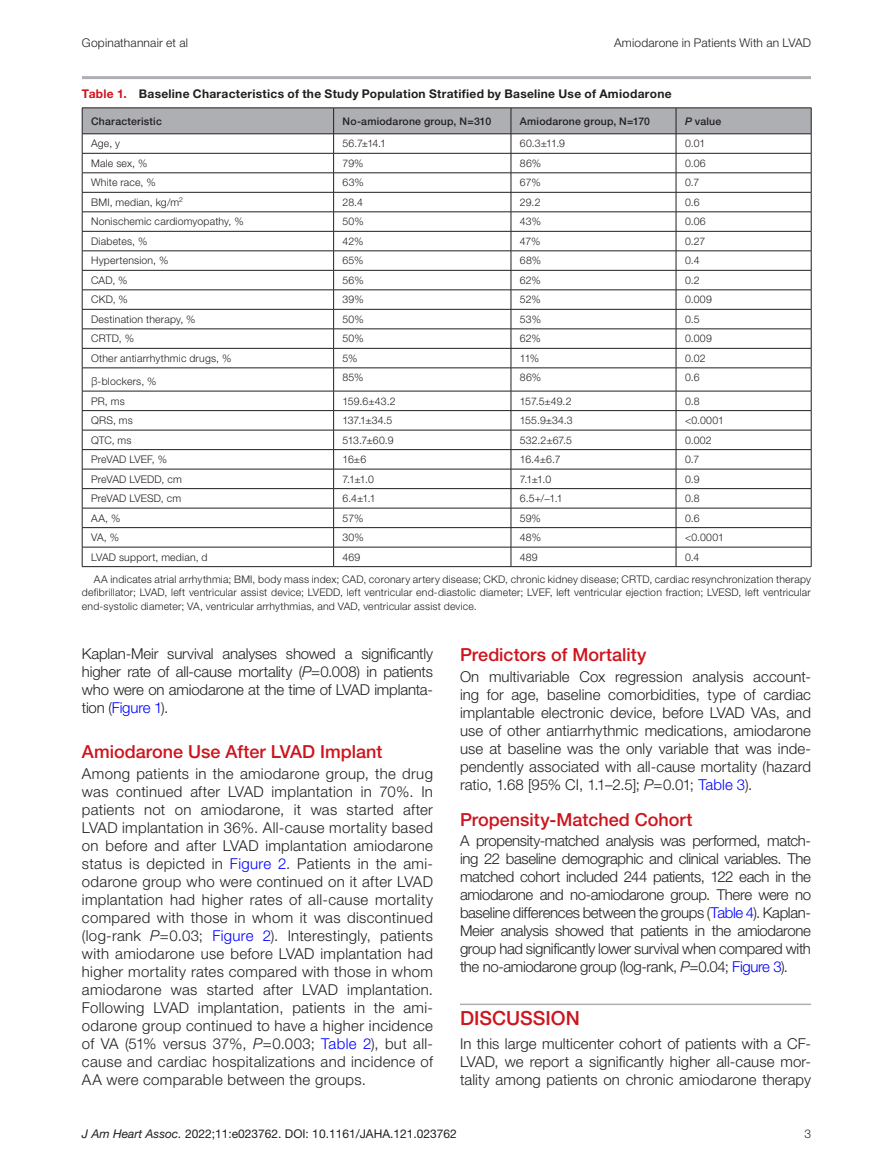
<style>
.page{position:relative;width:893px;height:1174px;background:#fff}
.page>*{position:absolute;margin:0;border:0;box-sizing:border-box;transform-origin:0 0}
.t1{font:500 19.5px "Helvetica Neue LT Std";color:#cd151d}
.t2{font:500 18px "Helvetica Neue LT Std";color:#cd151d}
.t3{font:300 15px/18px "Helvetica Neue LT Std";letter-spacing:.005em;color:#231f20;text-align:justify}
.t4{font:700 12px "Helvetica Neue LT Std";letter-spacing:.025em;color:#231f20}
.t5{font:12px "Helvetica Neue LT Std";color:#231f20}
.t6{font:300 12px "Helvetica Neue LT Std";letter-spacing:.015em;color:#231f20}
.t7{font:300 10.5px/21.9px "Helvetica Neue LT Std";letter-spacing:.02em;color:#231f20}
.t8{font:500 10.5px "Helvetica Neue LT Std";letter-spacing:.02em;color:#231f20}
.s1{color:#cd151d}
.s2{font-style:italic}
.s3{font-family:"Noto Sans"}
.s4{color:#00f}
</style>
<div class="page">
<hr style="left:460px;top:1003px;width:351px;height:2px;background:#aeafb3">
<hr style="left:82px;top:566px;width:252px;height:1px;background:#231f20">
<hr style="left:334px;top:566px;width:177px;height:1px;background:#231f20">
<hr style="left:511px;top:566px;width:165px;height:1px;background:#231f20">
<svg style="left:82px;top:108px;width:730px;height:458px"></svg>
<hr style="left:676px;top:566px;width:135px;height:1px;background:#231f20">
<hr style="left:82px;top:76px;width:729px;height:3px;background:#aeafb3">
<p class="t6" style="left:82px;top:35px;width:108px">Gopinathannair et al</p>
<p class="t6" style="left:614px;top:35px;width:198px">Amiodarone in Patients With an LVAD</p>
<p class="t4" style="left:82px;top:86px;width:591px"><span class="s1">Table 1.</span> Baseline Characteristics of the Study Population Stratified by Baseline Use of Amiodarone</p>
<p class="t8" style="left:91px;top:115px;width:72px">Characteristic</p>
<p class="t8" style="left:343px;top:115px;width:150px">No-amiodarone group, N=310</p>
<p class="t8" style="left:520px;top:115px;width:132px">Amiodarone group, N=170</p>
<p class="t8" style="left:685px;top:115px;width:38px"><span class="s2">P</span> value</p>
<p class="t7" style="left:91px;top:132px;width:30px">Age, y</p>
<p class="t7" style="left:343px;top:132px;width:45px">56.7±14.1</p>
<p class="t7" style="left:520px;top:132px;width:47px">60.3±11.9</p>
<p class="t7" style="left:685px;top:132px;width:22px">0.01</p>
<p class="t7" style="left:91px;top:152px;width:58px">Male sex, %</p>
<p class="t7" style="left:343px;top:152px;width:22px">79%</p>
<p class="t7" style="left:520px;top:152px;width:23px">86%</p>
<p class="t7" style="left:685px;top:152px;width:22px">0.06</p>
<p class="t7" style="left:91px;top:171px;width:66px">White race, %</p>
<p class="t7" style="left:343px;top:171px;width:23px">63%</p>
<p class="t7" style="left:520px;top:171px;width:22px">67%</p>
<p class="t7" style="left:685px;top:171px;width:16px">0.7</p>
<p class="t7" style="left:91px;top:191px;width:93px">BMI, median, kg/m<sup>2</sup></p>
<p class="t7" style="left:343px;top:191px;width:22px">28.4</p>
<p class="t7" style="left:520px;top:191px;width:22px">29.2</p>
<p class="t7" style="left:685px;top:191px;width:16px">0.6</p>
<p class="t7" style="left:91px;top:210px;width:154px">Nonischemic cardiomyopathy, %</p>
<p class="t7" style="left:343px;top:210px;width:23px">50%</p>
<p class="t7" style="left:520px;top:210px;width:23px">43%</p>
<p class="t7" style="left:685px;top:210px;width:22px">0.06</p>
<p class="t7" style="left:91px;top:230px;width:58px">Diabetes, %</p>
<p class="t7" style="left:343px;top:230px;width:22px">42%</p>
<p class="t7" style="left:520px;top:230px;width:22px">47%</p>
<p class="t7" style="left:685px;top:230px;width:22px">0.27</p>
<p class="t7" style="left:91px;top:249px;width:79px">Hypertension, %</p>
<p class="t7" style="left:343px;top:249px;width:22px">65%</p>
<p class="t7" style="left:520px;top:249px;width:23px">68%</p>
<p class="t7" style="left:685px;top:249px;width:16px">0.4</p>
<p class="t7" style="left:91px;top:269px;width:38px">CAD, %</p>
<p class="t7" style="left:343px;top:269px;width:23px">56%</p>
<p class="t7" style="left:520px;top:269px;width:22px">62%</p>
<p class="t7" style="left:685px;top:269px;width:16px">0.2</p>
<p class="t7" style="left:91px;top:288px;width:38px">CKD, %</p>
<p class="t7" style="left:343px;top:288px;width:23px">39%</p>
<p class="t7" style="left:520px;top:288px;width:22px">52%</p>
<p class="t7" style="left:685px;top:288px;width:28px">0.009</p>
<p class="t7" style="left:91px;top:308px;width:106px">Destination therapy, %</p>
<p class="t7" style="left:343px;top:308px;width:23px">50%</p>
<p class="t7" style="left:520px;top:308px;width:23px">53%</p>
<p class="t7" style="left:685px;top:308px;width:16px">0.5</p>
<p class="t7" style="left:91px;top:327px;width:44px">CRTD, %</p>
<p class="t7" style="left:343px;top:327px;width:23px">50%</p>
<p class="t7" style="left:520px;top:327px;width:22px">62%</p>
<p class="t7" style="left:685px;top:327px;width:28px">0.009</p>
<p class="t7" style="left:91px;top:347px;width:142px">Other antiarrhythmic drugs, %</p>
<p class="t7" style="left:343px;top:347px;width:16px">5%</p>
<p class="t7" style="left:520px;top:347px;width:21px">11%</p>
<p class="t7" style="left:685px;top:347px;width:22px">0.02</p>
<p class="t7" style="left:91px;top:370px;width:67px"><span class="s3">β</span>-blockers, %</p>
<p class="t7" style="left:343px;top:366px;width:22px">85%</p>
<p class="t7" style="left:520px;top:366px;width:23px">86%</p>
<p class="t7" style="left:685px;top:366px;width:16px">0.6</p>
<p class="t7" style="left:91px;top:390px;width:35px">PR, ms</p>
<p class="t7" style="left:343px;top:390px;width:54px">159.6±43.2</p>
<p class="t7" style="left:520px;top:390px;width:53px">157.5±49.2</p>
<p class="t7" style="left:685px;top:390px;width:16px">0.8</p>
<p class="t7" style="left:91px;top:409px;width:43px">QRS, ms</p>
<p class="t7" style="left:343px;top:409px;width:51px">137.1±34.5</p>
<p class="t7" style="left:520px;top:409px;width:54px">155.9±34.3</p>
<p class="t7" style="left:685px;top:409px;width:40px">&lt;0.0001</p>
<p class="t7" style="left:91px;top:429px;width:42px">QTC, ms</p>
<p class="t7" style="left:343px;top:429px;width:52px">513.7±60.9</p>
<p class="t7" style="left:520px;top:429px;width:54px">532.2±67.5</p>
<p class="t7" style="left:685px;top:429px;width:28px">0.002</p>
<p class="t7" style="left:91px;top:448px;width:77px">PreVAD LVEF, %</p>
<p class="t7" style="left:343px;top:448px;width:25px">16±6</p>
<p class="t7" style="left:520px;top:448px;width:42px">16.4±6.7</p>
<p class="t7" style="left:685px;top:448px;width:16px">0.7</p>
<p class="t7" style="left:91px;top:468px;width:92px">PreVAD LVEDD, cm</p>
<p class="t7" style="left:343px;top:468px;width:33px">7.1±1.0</p>
<p class="t7" style="left:520px;top:468px;width:33px">7.1±1.0</p>
<p class="t7" style="left:685px;top:468px;width:16px">0.9</p>
<p class="t7" style="left:91px;top:487px;width:92px">PreVAD LVESD, cm</p>
<p class="t7" style="left:343px;top:487px;width:34px">6.4±1.1</p>
<p class="t7" style="left:520px;top:487px;width:44px">6.5+/−1.1</p>
<p class="t7" style="left:685px;top:487px;width:16px">0.8</p>
<p class="t7" style="left:91px;top:507px;width:31px">AA, %</p>
<p class="t7" style="left:343px;top:507px;width:22px">57%</p>
<p class="t7" style="left:520px;top:507px;width:23px">59%</p>
<p class="t7" style="left:685px;top:507px;width:16px">0.6</p>
<p class="t7" style="left:91px;top:526px;width:29px">VA, %</p>
<p class="t7" style="left:343px;top:526px;width:23px">30%</p>
<p class="t7" style="left:520px;top:526px;width:23px">48%</p>
<p class="t7" style="left:685px;top:526px;width:40px">&lt;0.0001</p>
<p class="t7" style="left:91px;top:546px;width:118px">LVAD support, median, d</p>
<p class="t7" style="left:343px;top:546px;width:19px">469</p>
<p class="t7" style="left:520px;top:546px;width:19px">489</p>
<p class="t7" style="left:94px;top:546px;width:718px;text-indent:591px">0.4<br>AA indicates atrial arrhythmia; BMI, body mass index; CAD, coronary artery disease; CKD, chronic kidney disease; CRTD, cardiac resynchronization therapy</p>
<p class="t7" style="left:82px;top:585px;width:730px;line-height:13.5px">defibrillator; LVAD, left ventricular assist device; LVEDD, left ventricular end-diastolic diameter; LVEF, left ventricular ejection fraction; LVESD, left ventricular end-systolic diameter; VA, ventricular arrhythmias, and VAD, ventricular assist device.</p>
<p class="t3" style="left:82px;top:644px;width:353px">Kaplan-Meir survival analyses showed a significantly higher rate of all-cause mortality (<span class="s2">P</span>=0.008) in patients who were on amiodarone at the time of LVAD implanta&shy;tion (<span class="s4">Figure 1</span>).</p>
<p class="t2" style="left:82px;top:741px;width:302px">Amiodarone Use After LVAD Implant</p>
<p class="t3" style="left:82px;top:764px;width:353px">Among patients in the amiodarone group, the drug was continued after LVAD implantation in 70%. In patients not on amiodarone, it was started after LVAD implantation in 36%. All-cause mortality based on before and after LVAD implantation amiodarone status is depicted in <span class="s4">Figure 2</span>. Patients in the ami&shy;odarone group who were continued on it after LVAD implantation had higher rates of all-cause mortality compared with those in whom it was discontinued (log-rank <span class="s2">P</span>=0.03; <span class="s4">Figure 2</span>). Interestingly, patients with amiodarone use before LVAD implantation had higher mortality rates compared with those in whom amiodarone was started after LVAD implantation.<br>Following LVAD implantation, patients in the ami&shy;odarone group continued to have a higher incidence of VA (51% versus 37%, <span class="s2">P</span>=0.003; <span class="s4">Table 2</span>), but all&shy;cause and cardiac hospitalizations and incidence of AA were comparable between the groups.</p>
<p class="t2" style="left:460px;top:644px;width:188px">Predictors of Mortality</p>
<p class="t3" style="left:460px;top:667px;width:353px">On multivariable Cox regression analysis account&shy;ing for age, baseline comorbidities, type of cardiac implantable electronic device, before LVAD VAs, and use of other antiarrhythmic medications, amiodarone use at baseline was the only variable that was inde&shy;pendently associated with all-cause mortality (hazard ratio, 1.68 [95% CI, 1.1–2.5]; <span class="s2">P</span>=0.01; <span class="s4">Table 3</span>).</p>
<p class="t2" style="left:460px;top:808px;width:234px">Propensity-Matched Cohort</p>
<p class="t3" style="left:460px;top:831px;width:353px">A propensity-matched analysis was performed, match&shy;ing 22 baseline demographic and clinical variables. The matched cohort included 244 patients, 122 each in the amiodarone and no-amiodarone group. There were no baseline differences between the groups (<span class="s4">Table 4</span>). Kaplan-Meier analysis showed that patients in the amiodarone group had significantly lower survival when compared with the no-amiodarone group (log-rank, <span class="s2">P</span>=0.04; <span class="s4">Figure 3</span>).</p>
<h1 class="t1" style="left:460px;top:1006px;width:121px">DISCUSSION</h1>
<p class="t3" style="left:460px;top:1034px;width:353px">In this large multicenter cohort of patients with a CF-LVAD, we report a significantly higher all-cause mor&shy;tality among patients on chronic amiodarone therapy</p>
<p class="t5" style="left:82px;top:1126px;width:376px"><span class="s2">J Am Heart Assoc.</span> 2022;11:e023762. DOI: 10.1161/JAHA.121.023762</p>
<p class="t6" style="left:804px;top:1126px;width:8px">3</p>
</div>
